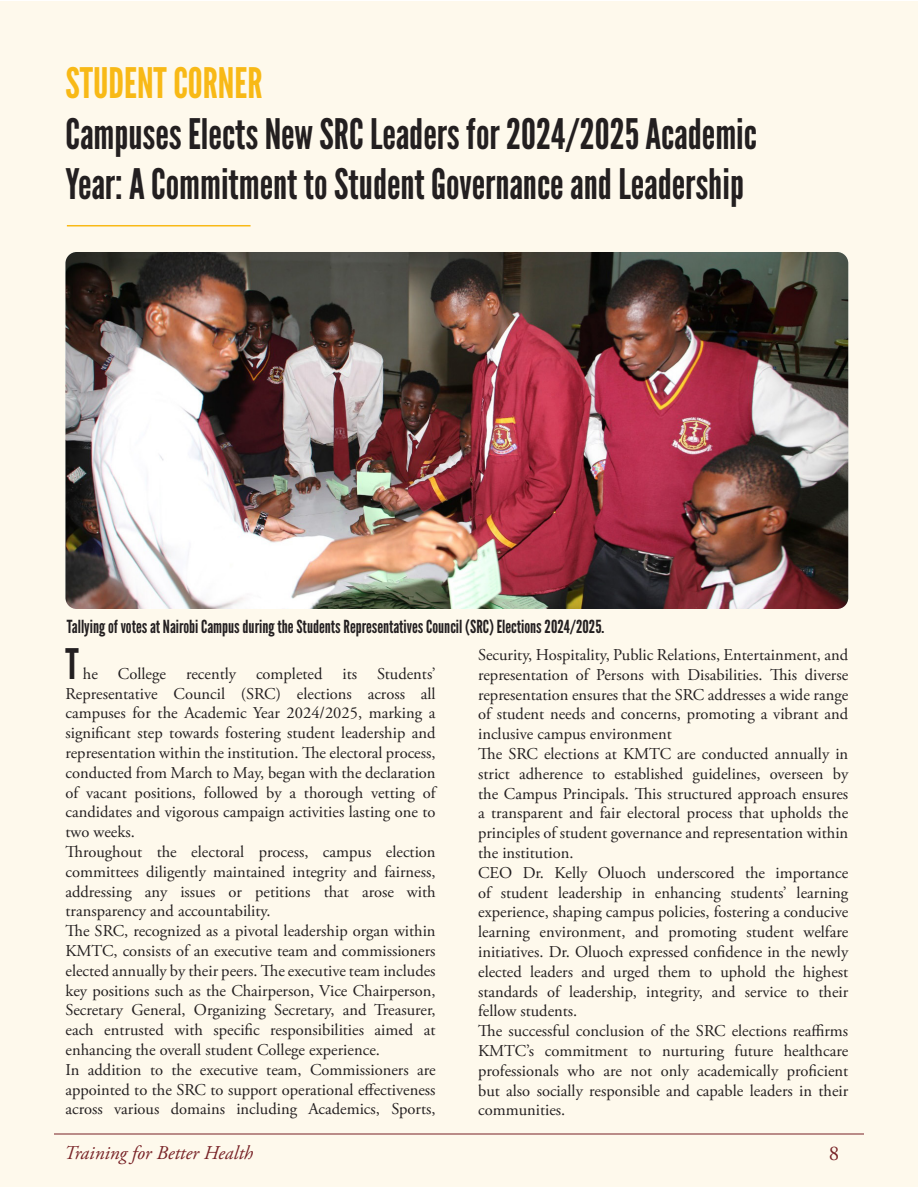
<style>
.page{position:relative;width:918px;height:1188px;background:#fff}
.page>*{position:absolute;margin:0;border:0;box-sizing:border-box;transform-origin:0 0}
.t1{font:42px/50.4px "League Gothic";color:#231f20}
.t2{font:42px "League Gothic";color:#f8b916}
.t3{font:21px "Adobe Garamond Pro";color:#6d1527}
.t4{font:italic 19.5px "Adobe Garamond Pro";color:#6d1527}
.t5{font:18px "League Gothic";color:#231f20}
.t6{font:16.5px/19.8px "Adobe Garamond Pro";color:#231f20;text-align:justify}
</style>
<div class="page">
<div style="left:0;top:1px;width:918px;height:1185px;background:#fef9ec"></div>
<img style="left:65px;top:252px;width:783px;height:357px">
<hr style="left:67px;top:225px;width:184px;height:1px;background:#f8b916">
<p class="t2" style="left:65px;top:58px;width:199px">STUDENT CORNER</p>
<p class="t1" style="left:65px;top:109px;width:693px">Campuses Elects New SRC Leaders for 2024/2025 Academic<br>Year: A Commitment to Student Governance and Leadership</p>
<p class="t5" style="left:67px;top:616px;width:539px">Tallying of votes at Nairobi Campus during the Students Representatives Council (SRC) Elections 2024/2025.</p>
<p class="t1" style="left:65px;top:639px;width:15px">T</p>
<p class="t6" style="left:65px;top:664px;width:372px;text-indent:17px">he College recently completed its Students’ Representative Council (SRC) elections across all campuses for the Academic Year 2024/2025, marking a significant step towards fostering student leadership and representation within the institution. The electoral process, conducted from March to May, began with the declaration of vacant positions, followed by a thorough vetting of candidates and vigorous campaign activities lasting one to two weeks.</p>
<p class="t6" style="left:65px;top:843px;width:372px">Throughout the electoral process, campus election committees diligently maintained integrity and fairness, addressing any issues or petitions that arose with transparency and accountability.</p>
<p class="t6" style="left:65px;top:922px;width:372px">The SRC, recognized as a pivotal leadership organ within KMTC, consists of an executive team and commissioners elected annually by their peers. The executive team includes key positions such as the Chairperson, Vice Chairperson, Secretary General, Organizing Secretary, and Treasurer, each entrusted with specific responsibilities aimed at enhancing the overall student College experience.</p>
<p class="t6" style="left:65px;top:1060px;width:372px">In addition to the executive team, Commissioners are appointed to the SRC to support operational effectiveness across various domains including Academics, Sports,</p>
<p class="t6" style="left:478px;top:645px;width:372px">Security, Hospitality, Public Relations, Entertainment, and representation of Persons with Disabilities. This diverse representation ensures that the SRC addresses a wide range of student needs and concerns, promoting a vibrant and inclusive campus environment</p>
<p class="t6" style="left:478px;top:744px;width:372px">The SRC elections at KMTC are conducted annually in strict adherence to established guidelines, overseen by the Campus Principals. This structured approach ensures a transparent and fair electoral process that upholds the principles of student governance and representation within the institution.</p>
<p class="t6" style="left:478px;top:863px;width:372px">CEO Dr. Kelly Oluoch underscored the importance of student leadership in enhancing students’ learning experience, shaping campus policies, fostering a conducive learning environment, and promoting student welfare initiatives. Dr. Oluoch expressed confidence in the newly elected leaders and urged them to uphold the highest standards of leadership, integrity, and service to their fellow students.</p>
<p class="t6" style="left:478px;top:1022px;width:372px">The successful conclusion of the SRC elections reaffirms KMTC’s commitment to nurturing future healthcare professionals who are not only academically proficient but also socially responsible and capable leaders in their communities.</p>
<p class="t4" style="left:64px;top:1141px;width:190px">Training for Better Health</p>
<p class="t3" style="left:829px;top:1140px;width:12px">8</p>
</div>
